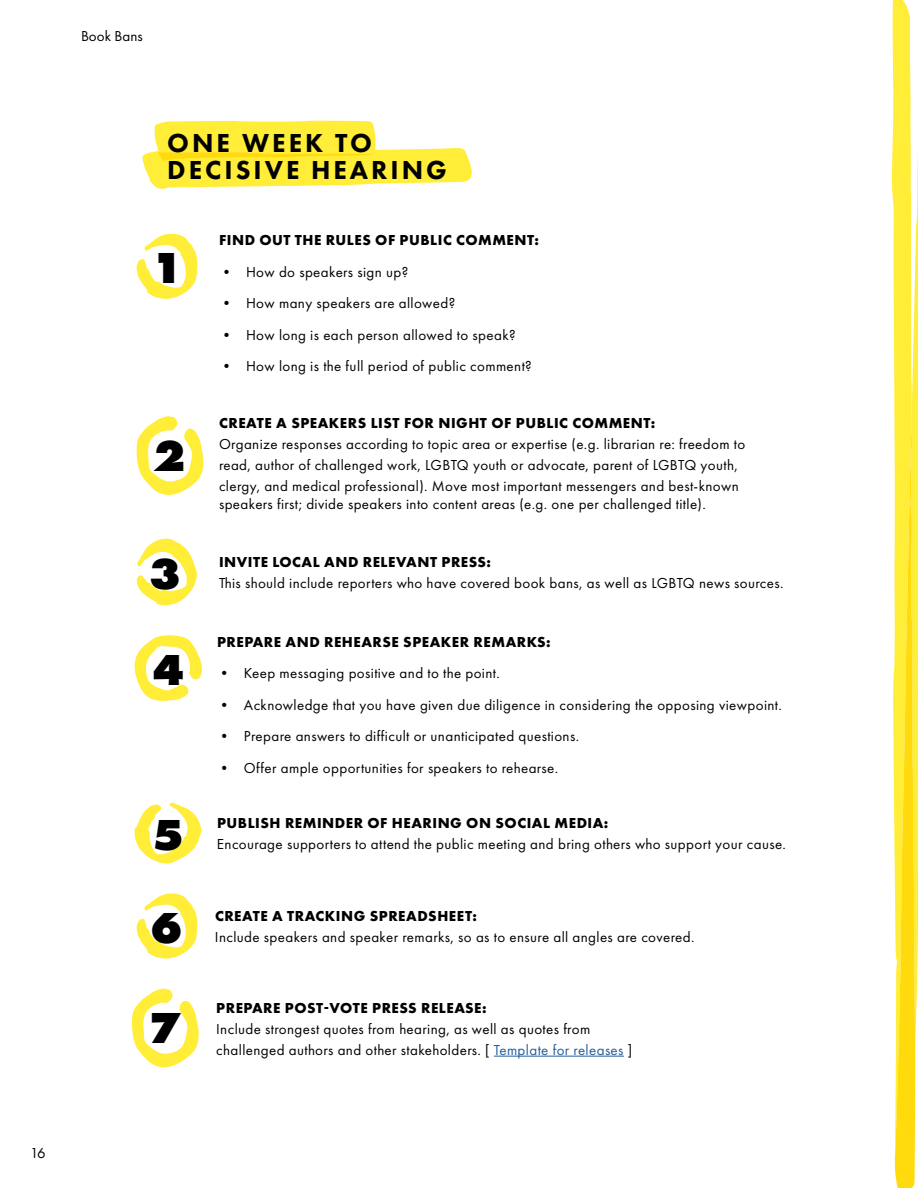
<style>
.page{position:relative;width:918px;height:1188px;background:#fff}
.page>*{position:absolute;margin:0;border:0;box-sizing:border-box;transform-origin:0 0}
.t1{font:800 45px "Futura PT";color:#000}
.t2{font:800 27px/27px "Futura PT";letter-spacing:.11em;color:#000}
.t3{font:15px/21px "Futura PT";letter-spacing:.025em;color:#000}
.t4{font:700 15px "Futura PT";letter-spacing:.035em;color:#000}
.t5{font:15px "Futura PT";color:#000}
.s1{color:#215e9e}
</style>
<div class="page">
<svg style="left:892px;top:0;width:26px;height:1188px;background:#ffeb52"></svg>
<svg style="left:142px;top:121px;width:330px;height:68px"></svg>
<svg style="left:136px;top:234px;width:61px;height:65px"></svg>
<svg style="left:136px;top:416px;width:68px;height:79px"></svg>
<svg style="left:134px;top:803px;width:67px;height:61px"></svg>
<svg style="left:137px;top:538px;width:60px;height:67px"></svg>
<svg style="left:134px;top:635px;width:68px;height:66px"></svg>
<svg style="left:136px;top:893px;width:61px;height:66px"></svg>
<hr style="left:494px;top:1056px;width:130px;height:1px;background:#215e9e">
<svg style="left:131px;top:988px;width:68px;height:80px"></svg>
<p class="t3" style="left:30px;top:1142px;width:17px">16</p>
<p class="t5" style="left:81px;top:28px;width:63px">Book Bans</p>
<h2 class="t2" style="left:167px;top:129px;width:281px">ONE WEEK TO<br>DECISIVE HEARING</h2>
<h1 class="t1" style="left:151px;top:240px;width:33px">1</h1>
<h1 class="t1" style="left:154px;top:427px;width:33px">2</h1>
<h1 class="t1" style="left:149px;top:545px;width:33px">3</h1>
<h1 class="t1" style="left:152px;top:642px;width:33px">4</h1>
<h1 class="t1" style="left:152px;top:807px;width:33px">5</h1>
<p class="t4" style="left:219px;top:231px;width:322px">FIND OUT THE RULES OF PUBLIC COMMENT:</p>
<p class="t3" style="left:219px;top:261px;width:191px">• How do speakers sign up?</p>
<p class="t3" style="left:219px;top:293px;width:238px">• How many speakers are allowed?</p>
<p class="t3" style="left:219px;top:324px;width:298px">• How long is each person allowed to speak?</p>
<p class="t3" style="left:219px;top:356px;width:314px">• How long is the full period of public comment?</p>
<p class="t4" style="left:219px;top:413px;width:438px">CREATE A SPEAKERS LIST FOR NIGHT OF PUBLIC COMMENT:</p>
<p class="t3" style="left:219px;top:433px;width:528px">Organize responses according to topic area or expertise (e.g. librarian re: freedom to read, author of challenged work, LGBTQ youth or advocate, parent of LGBTQ youth, clergy, and medical professional). Move most important messengers and best-known</p>
<p class="t3" style="left:219px;top:493px;width:488px">speakers first; divide speakers into content areas (e.g. one per challenged title).</p>
<p class="t4" style="left:219px;top:553px;width:274px">INVITE LOCAL AND RELEVANT PRESS:</p>
<p class="t3" style="left:219px;top:573px;width:566px">This should include reporters who have covered book bans, as well as LGBTQ news sources.</p>
<p class="t4" style="left:217px;top:632px;width:335px">PREPARE AND REHEARSE SPEAKER REMARKS:</p>
<p class="t3" style="left:217px;top:663px;width:284px">• Keep messaging positive and to the point.</p>
<p class="t3" style="left:217px;top:694px;width:566px">• Acknowledge that you have given due diligence in considering the opposing viewpoint.</p>
<p class="t3" style="left:217px;top:726px;width:364px">• Prepare answers to difficult or unanticipated questions.</p>
<p class="t3" style="left:217px;top:757px;width:343px">• Offer ample opportunities for speakers to rehearse.</p>
<p class="t4" style="left:217px;top:814px;width:393px">PUBLISH REMINDER OF HEARING ON SOCIAL MEDIA:</p>
<p class="t3" style="left:217px;top:834px;width:571px">Encourage supporters to attend the public meeting and bring others who support your cause.</p>
<h1 class="t1" style="left:151px;top:899px;width:33px">6</h1>
<p class="t4" style="left:215px;top:907px;width:264px">CREATE A TRACKING SPREADSHEET:</p>
<p class="t3" style="left:215px;top:927px;width:481px">Include speakers and speaker remarks, so as to ensure all angles are covered.</p>
<h1 class="t1" style="left:149px;top:1000px;width:33px">7</h1>
<p class="t4" style="left:216px;top:998px;width:272px">PREPARE POST-VOTE PRESS RELEASE:</p>
<p class="t3" style="left:216px;top:1018px;width:376px">Include strongest quotes from hearing, as well as quotes from</p>
<p class="t3" style="left:216px;top:1039px;width:417px">challenged authors and other stakeholders. [ <span class="s1">Template for releases</span> ]</p>
</div>
